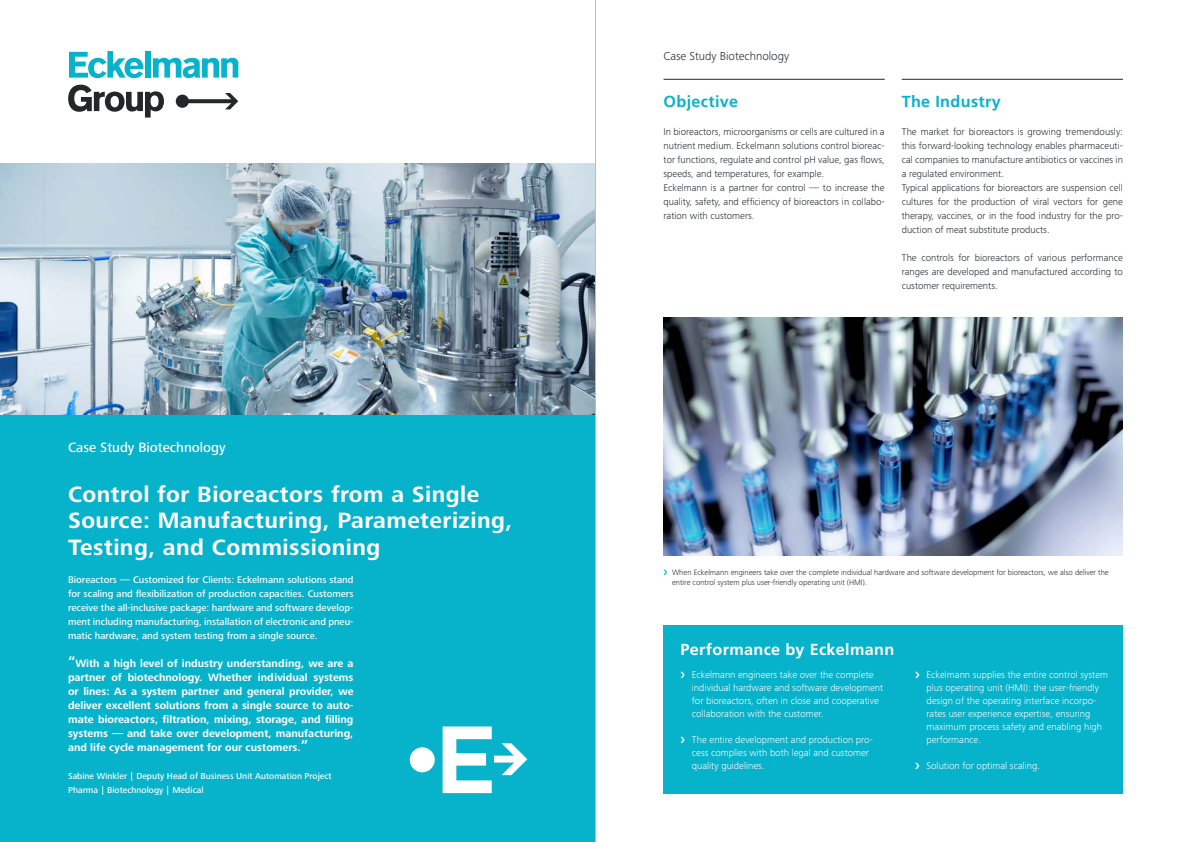
<style>
.page{position:relative;width:1191px;height:842px;background:#fff}
.page>*{position:absolute;margin:0;border:0;box-sizing:border-box;transform-origin:0 0}
.t1{font:700 23px/26.5px "Frutiger Next Pro";letter-spacing:.02em;color:#fff}
.t2{font:700 16px "Frutiger LT Std";letter-spacing:.02em;color:#fff}
.t3{font:700 16px "Frutiger LT Std";letter-spacing:.02em;color:#07b2cb}
.t4{font:500 14px "Frutiger Next Pro";color:#fff}
.t5{font:300 12px "Frutiger Next Pro";color:#24272a}
.t6{font:700 11px/14px "Frutiger Next Pro";color:#fff;text-align:justify}
.t7{font:300 10px/14px "Frutiger Next Pro";color:#24272a}
.t8{font:300 10px/13px "Frutiger Next Pro";color:#fff}
.t9{font:500 10px/14px "Frutiger Next Pro";color:#fff;text-align:justify}
.t10{font:500 9px/14px "Frutiger Next Pro";color:#fff}
.t11{font:300 8px/9.6px "Frutiger Next Pro";color:#24272a}
.s1{font-size:15px}
</style>
<div class="page">
<img style="left:0;top:163px;width:595px;height:252px">
<div style="left:0;top:415px;width:595px;height:427px;background:#07b2cb"></div>
<div style="left:663px;top:625px;width:460px;height:168px;background:#07b2cb"></div>
<img style="left:663px;top:317px;width:460px;height:238px">
<svg style="left:69px;top:51px;width:75px;height:27px"></svg>
<div style="left:145px;top:51px;width:6px;height:27px;background:#07b2cb"></div>
<svg style="left:153px;top:58px;width:85px;height:20px"></svg>
<svg style="left:68px;top:85px;width:96px;height:33px"></svg>
<svg style="left:176px;top:93px;width:62px;height:16px"></svg>
<svg style="left:442px;top:726px;width:85px;height:67px"></svg>
<div style="left:410px;top:747px;width:25px;height:25px;background:#fff;border-radius:50%"></div>
<hr style="left:663px;top:79px;width:221px;height:1px;background:#24272a">
<hr style="left:901px;top:79px;width:222px;height:1px;background:#24272a">
<hr style="left:595px;top:0;width:1px;height:842px;background:#bcbdc0">
<h3 class="t4" style="left:68px;top:440px;width:159px">Case Study Biotechnology</h3>
<h1 class="t1" style="left:68px;top:481px;width:446px">Control for Bioreactors from a Single<br>Source: Manufacturing, Parameterizing,<br>Testing, and Commissioning</h1>
<p class="t9" style="left:68px;top:573px;width:287px">Bioreactors — Customized for Clients: Eckelmann solutions stand for scaling and flexibilization of production capacities. Customers receive the all-inclusive package: hardware and software develop&shy;ment including manufacturing, installation of electronic and pneu&shy;matic hardware, and system testing from a single source.</p>
<p class="t6" style="left:68px;top:656px;width:287px"><span class="s1">“</span>With a high level of industry understanding, we are a partner of biotechnology. Whether individual systems or lines: As a system partner and general provider, we deliver excellent solutions from a single source to auto&shy;mate bioreactors, filtration, mixing, storage, and filling systems — and take over development, manufacturing, and life cycle management for our customers.<span class="s1">”</span></p>
<p class="t10" style="left:68px;top:769px;width:265px">Sabine Winkler | Deputy Head of Business Unit Automation Project<br>Pharma | Biotechnology | Medical</p>
<p class="t5" style="left:663px;top:49px;width:127px">Case Study Biotechnology</p>
<h2 class="t3" style="left:663px;top:92px;width:76px">Objective</h2>
<p class="t7" style="left:663px;top:125px;width:223px">In bioreactors, microorganisms or cells are cultured in a nutrient medium. Eckelmann solutions control bioreac&shy;tor functions, regulate and control pH value, gas flows, speeds, and temperatures, for example.<br>Eckelmann is a partner for control — to increase the quality, safety, and efficiency of bioreactors in collabo&shy;ration with customers.</p>
<h2 class="t3" style="left:901px;top:92px;width:101px">The Industry</h2>
<p class="t7" style="left:901px;top:125px;width:223px">The market for bioreactors is growing tremendously: this forward-looking technology enables pharmaceuti&shy;cal companies to manufacture antibiotics or vaccines in a regulated environment.<br>Typical applications for bioreactors are suspension cell cultures for the production of viral vectors for gene therapy, vaccines, or in the food industry for the pro&shy;duction of meat substitute products.</p>
<p class="t7" style="left:901px;top:251px;width:223px;text-align:justify">The controls for bioreactors of various performance ranges are developed and manufactured according to customer requirements.</p>
<p class="t11" style="left:672px;top:568px;width:438px">When Eckelmann engineers take over the complete individual hardware and software development for bioreactors, we also deliver the entire control system plus user-friendly operating unit (HMI).</p>
<h2 class="t2" style="left:680px;top:640px;width:215px">Performance by Eckelmann</h2>
<p class="t8" style="left:692px;top:668px;width:193px">Eckelmann engineers take over the complete individual hardware and software development for bioreactors, often in close and cooperative collaboration with the customer.</p>
<p class="t8" style="left:692px;top:733px;width:182px">The entire development and production pro&shy;cess complies with both legal and customer quality guidelines.</p>
<p class="t8" style="left:926px;top:668px;width:183px">Eckelmann supplies the entire control system plus operating unit (HMI): the user-friendly design of the operating interface incorpo&shy;rates user experience expertise, ensuring maximum process safety and enabling high performance.</p>
<p class="t8" style="left:926px;top:759px;width:115px">Solution for optimal scaling.</p>
</div>
